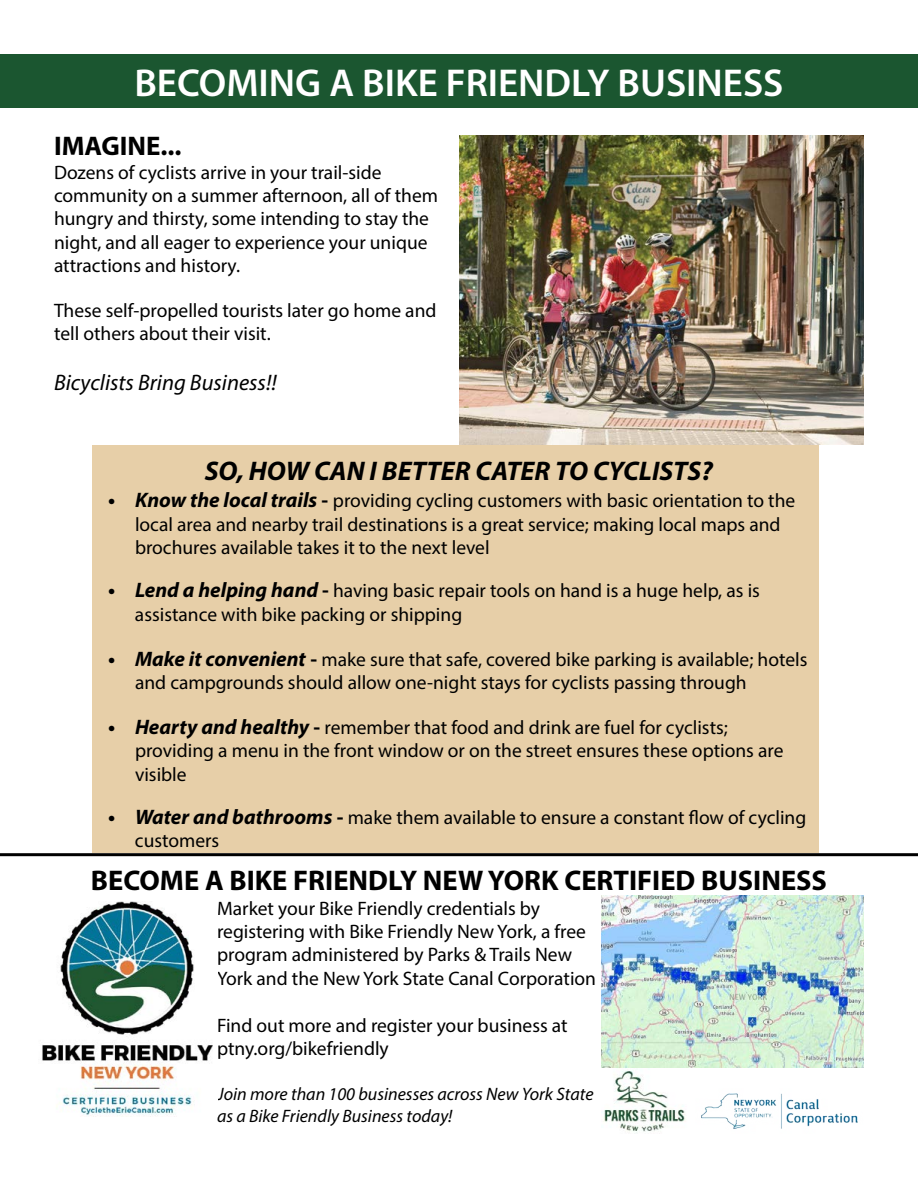
<style>
.page{position:relative;width:918px;height:1188px;background:#fff}
.page>*{position:absolute;margin:0;border:0;box-sizing:border-box;transform-origin:0 0}
.t1{font:600 39px "Myriad Pro";color:#fff}
.t2{font:700 28.5px "Myriad Pro";color:#000}
.t3{font:italic 700 27px "Myriad Pro";color:#000}
.t4{font:700 27px "Myriad Pro";color:#000}
.t5{font:italic 22.5px "Myriad Pro";color:#000}
.t6{font:19.5px/23.4px "Myriad Pro";color:#000}
.t7{font:italic 18px/21.6px "Myriad Pro";color:#000}
.s1{font-weight:700;font-style:italic;font-size:21px}
.s2{font-weight:700;font-size:21px}
</style>
<div class="page">
<div style="left:93px;top:446px;width:726px;height:407px;background:#e7cfa8"></div>
<div style="left:0;top:54px;width:918px;height:54px;background:#1b5630"></div>
<img style="left:42px;top:901px;width:171px;height:216px">
<img style="left:602px;top:896px;width:262px;height:171px">
<img style="left:459px;top:135px;width:405px;height:310px">
<hr style="left:0;top:853px;width:918px;height:3px;background:#000">
<img style="left:603px;top:1071px;width:83px;height:62px">
<img style="left:701px;top:1093px;width:157px;height:36px">
<h1 class="t1" style="left:134px;top:58px;width:651px">BECOMING A BIKE FRIENDLY BUSINESS</h1>
<h3 class="t4" style="left:54px;top:129px;width:129px">IMAGINE...</h3>
<p class="t6" style="left:54px;top:160px;width:386px">Dozens of cyclists arrive in your trail-side community on a summer afternoon, all of them hungry and thirsty, some intending to stay the night, and all eager to experience your unique attractions and history.</p>
<p class="t6" style="left:54px;top:298px;width:384px">These self-propelled tourists later go home and tell others about their visit.</p>
<p class="t5" style="left:54px;top:369px;width:224px">Bicyclists Bring Business!!</p>
<h3 class="t3" style="left:205px;top:454px;width:510px">SO, HOW CAN I BETTER CATER TO CYCLISTS?</h3>
<p class="t6" style="left:135px;top:489px;width:662px;text-indent:-27px"><span class="s1">• Know the local trails</span> <span class="s2">-</span> providing cycling customers with basic orientation to the local area and nearby trail destinations is a great service; making local maps and brochures available takes it to the next level</p>
<p class="t6" style="left:135px;top:579px;width:627px;text-indent:-27px"><span class="s1">• Lend a helping hand</span> <span class="s2">-</span> having basic repair tools on hand is a huge help, as is assistance with bike packing or shipping</p>
<p class="t6" style="left:135px;top:647px;width:674px;text-indent:-27px"><span class="s1">• Make it convenient</span> <span class="s2">-</span> make sure that safe, covered bike parking is available; hotels and campgrounds should allow one-night stays for cyclists passing through</p>
<p class="t6" style="left:135px;top:715px;width:650px;text-indent:-27px"><span class="s1">• Hearty and healthy</span> <span class="s2">-</span> remember that food and drink are fuel for cyclists; providing a menu in the front window or on the street ensures these options are visible</p>
<p class="t6" style="left:135px;top:805px;width:673px;text-indent:-27px"><span class="s1">• Water and bathrooms</span> <span class="s2">-</span> make them available to ensure a constant flow of cycling customers</p>
<h2 class="t2" style="left:91px;top:862px;width:738px">BECOME A BIKE FRIENDLY NEW YORK CERTIFIED BUSINESS</h2>
<p class="t6" style="left:217px;top:896px;width:381px">Market your Bike Friendly credentials by registering with Bike Friendly New York, a free program administered by Parks &amp; Trails New York and the New York State Canal Corporation</p>
<p class="t6" style="left:217px;top:1013px;width:352px">Find out more and register your business at ptny.org/bikefriendly</p>
<p class="t7" style="left:217px;top:1083px;width:378px">Join more than 100 businesses across New York State as a Bike Friendly Business today!</p>
</div>
